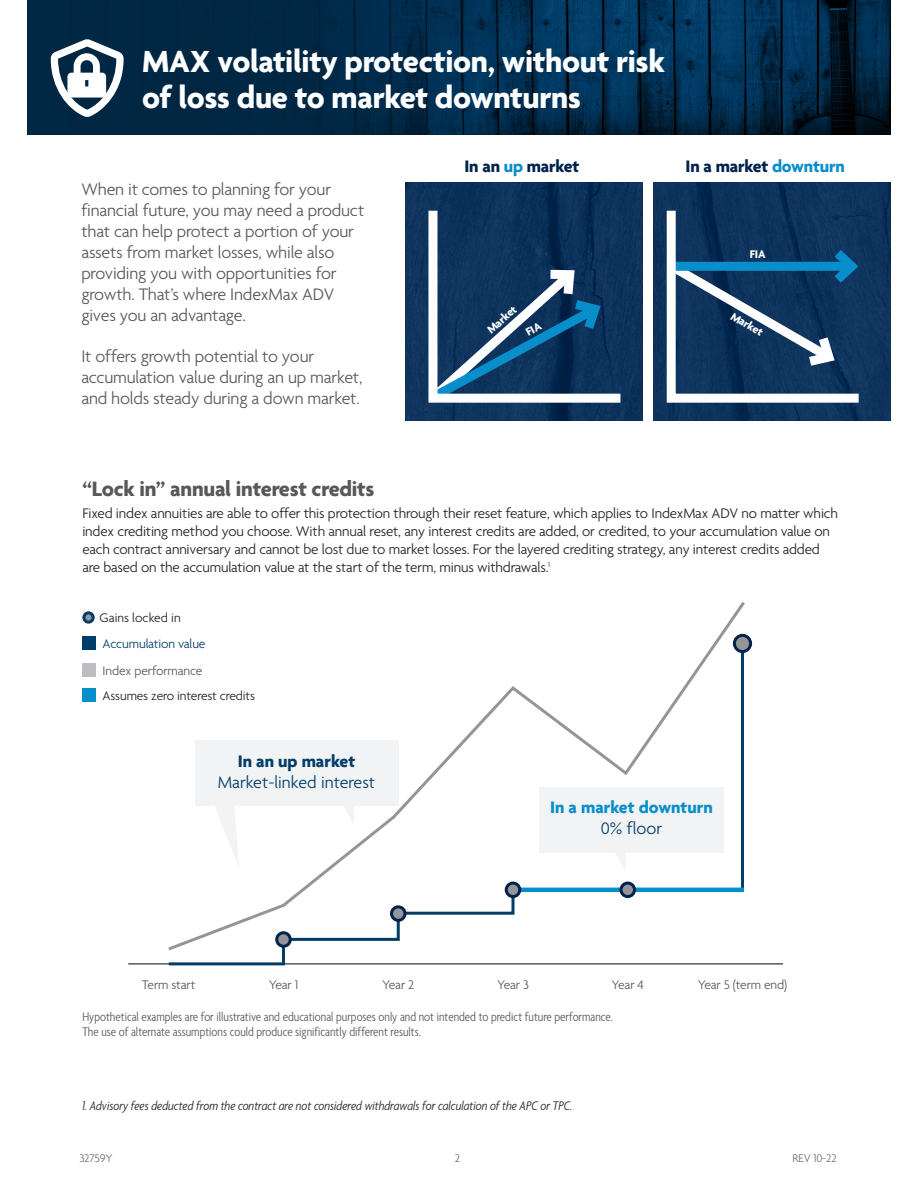
<style>
.page{position:relative;width:918px;height:1188px;background:#fff}
.page>*{position:absolute;margin:0;border:0;box-sizing:border-box;transform-origin:0 0}
.Main_Header{font:700 33px/36px "Agenda";letter-spacing:-.01em;color:#fff}
.SubHeader{font:700 22.5px "Agenda";letter-spacing:-.01em;color:#57585a}
.InsideCover_Whitespa{font:300 18px/21px "Agenda";letter-spacing:-.01em;color:#57585a}
.t1{font:300 18px/21px "Agenda";color:#003d69;text-align:center}
.t2{font:700 18px "Agenda";letter-spacing:-.01em;color:#00224b}
.t3{font:700 18px/21px "Agenda";color:#088ecb;text-align:center}
.Body_Copy{font:300 15px/18px "Agenda";letter-spacing:-.01em;color:#231f20}
.FootNotes_Disclosure{font:300 condensed 13.5px/15px "Agenda";color:#57585a}
.Body-Footnote{font:italic 300 condensed 13.5px "Agenda";color:#231f20}
.t4{font:300 13.5px "Agenda";letter-spacing:-.01em;color:#57585a}
.t5{font:300 13.5px "Agenda";letter-spacing:-.01em;color:#231f20}
.t6{font:300 13.5px "Agenda";letter-spacing:-.01em;color:#003d69}
.t7{font:300 12px "Agenda";letter-spacing:-.01em;color:#6c6d70}
.t8{font:700 12px "Agenda";color:#fff}
.s1{color:#088ecb}
.s2{font-weight:700}
.s3{font-weight:300;color:#003d69}
</style>
<div class="page">
<svg style="left:27px;top:0;width:864px;height:135px;background:#002a49"></svg>
<div style="left:653px;top:182px;width:238px;height:238px;background:#0d335d"></div>
<div style="left:405px;top:182px;width:238px;height:238px;background:#0e345d"></div>
<svg style="left:84px;top:613px;width:9px;height:9px"></svg>
<div style="left:82px;top:611px;width:13px;height:13px;border:3px solid #003d69;border-radius:50%"></div>
<svg style="left:666px;top:202px;width:200px;height:205px"></svg>
<div style="left:82px;top:664px;width:14px;height:13px;background:#bcbdc0"></div>
<div style="left:82px;top:637px;width:14px;height:13px;background:#003d69"></div>
<hr style="left:128px;top:963px;width:655px;height:2px;background:#57585a">
<svg style="left:166px;top:953px;width:580px;height:13px"></svg>
<div style="left:733px;top:634px;width:19px;height:19px;border:3px solid #00224b;border-radius:50%"></div>
<div style="left:82px;top:688px;width:14px;height:14px;background:#088ecb"></div>
<svg style="left:168px;top:602px;width:580px;height:351px"></svg>
<svg style="left:51px;top:39px;width:73px;height:78px"></svg>
<svg style="left:424px;top:202px;width:204px;height:207px"></svg>
<p class="Main_Header" style="left:142px;top:45px;width:524px">MAX volatility protection, without risk of loss due to market downturns</p>
<p class="InsideCover_Whitespa" style="left:81px;top:180px;width:284px">When it comes to planning for your financial future, you may need a product that can help protect a portion of your assets from market losses, while also providing you with opportunities for growth. That’s where IndexMax ADV gives you an advantage.</p>
<p class="InsideCover_Whitespa" style="left:81px;top:347px;width:283px">It offers growth potential to your accumulation value during an up market, and holds steady during a down market.</p>
<p class="t2" style="left:465px;top:156px;width:116px">In an <span class="s1">up</span> market</p>
<p class="t2" style="left:686px;top:156px;width:161px">In a market <span class="s1">downturn</span></p>
<p class="t8" style="left:484px;top:327px;width:37px;rotate:-42deg">Market</p>
<p class="t8" style="left:750px;top:248px;width:17px">FIA</p>
<p class="t8" style="left:735px;top:310px;width:37px;rotate:30deg">Market</p>
<p class="SubHeader" style="left:82px;top:477px;width:294px">“Lock in” annual interest credits</p>
<p class="Body_Copy" style="left:82px;top:505px;width:757px">Fixed index annuities are able to offer this protection through their reset feature, which applies to IndexMax ADV no matter which index crediting method you choose. With annual reset, any interest credits are added, or credited, to your accumulation value on each contract anniversary and cannot be lost due to market losses. For the layered crediting strategy, any interest credits added are based on the accumulation value at the start of the term, minus withdrawals.<sup>1</sup></p>
<p class="t5" style="left:100px;top:610px;width:83px">Gains locked in</p>
<p class="t6" style="left:103px;top:637px;width:104px">Accumulation value</p>
<p class="t4" style="left:103px;top:664px;width:101px">Index performance</p>
<p class="t5" style="left:103px;top:688px;width:154px">Assumes zero interest credits</p>
<p class="t1" style="left:218px;top:751px;width:159px"><span class="s2">In an up market<br></span>Market-linked interest</p>
<p class="t3" style="left:550px;top:798px;width:164px">In a market downturn<br><span class="s3">0% floor</span></p>
<p class="t4" style="left:142px;top:977px;width:55px">Term start</p>
<p class="t4" style="left:269px;top:977px;width:31px">Year 1</p>
<p class="t4" style="left:382px;top:977px;width:34px">Year 2</p>
<p class="t4" style="left:497px;top:977px;width:33px">Year 3</p>
<p class="t4" style="left:612px;top:977px;width:34px">Year 4</p>
<p class="t4" style="left:698px;top:977px;width:91px">Year 5 (term end)</p>
<p class="FootNotes_Disclosure" style="left:82px;top:1010px;width:532px">Hypothetical examples are for illustrative and educational purposes only and not intended to predict future performance.<br>The use of alternate assumptions could produce significantly different results.</p>
<p class="Body-Footnote" style="left:82px;top:1097px;width:492px">1. Advisory fees deducted from the contract are not considered withdrawals for calculation of the APC or TPC.</p>
<p class="t7" style="left:79px;top:1152px;width:35px">32759Y</p>
<p class="t7" style="left:455px;top:1152px;width:7px">2</p>
<p class="t7" style="left:793px;top:1152px;width:46px">REV 10-22</p>
</div>
